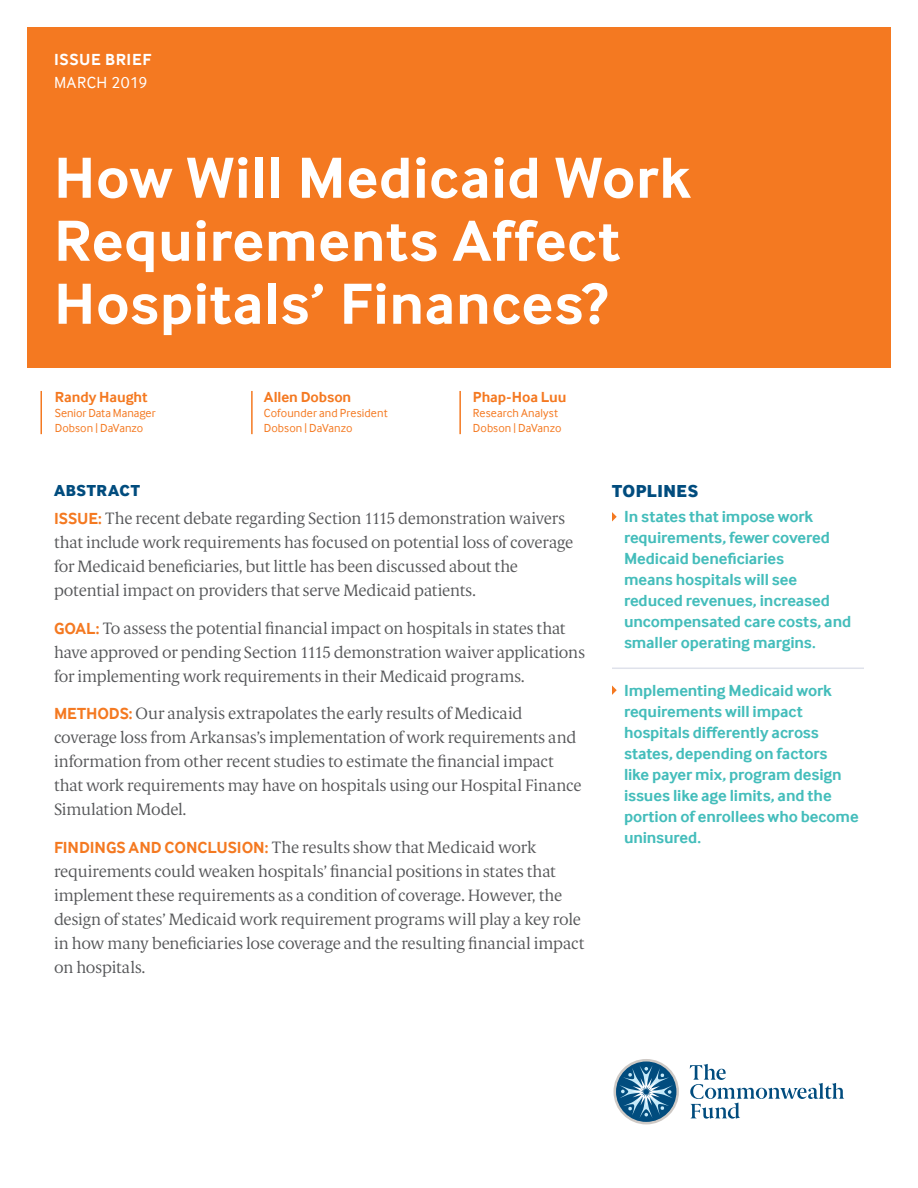
<style>
.page{position:relative;width:918px;height:1188px;background:#fff}
.page>*{position:absolute;margin:0;border:0;box-sizing:border-box;transform-origin:0 0}
.t1{font:700 60px/63px "Inter Face";letter-spacing:.01em;color:#fff}
.Heads_-_All_Caps{font:18px "Inter Face X Bold";letter-spacing:.03em;color:#014c7e}
.Display_Paragraphs{font:300 16.5px/24px "Berlingske Serif Text";letter-spacing:-.015em;color:#57585a}
.Key_Takeaways{font:700 16.5px/21px "Inter Face";letter-spacing:-.005em;color:#44bdbb}
.Cover_-_Brief___Issu{font:700 16.5px/22.5px "Inter Face";letter-spacing:.04em;color:#fff}
.Heads_-_All_Caps-2{font:16.5px "Inter Face X Bold";letter-spacing:.035em;color:#014c7e}
.Author{font:700 15px "Inter Face";letter-spacing:-.005em;color:#f47921}
.Author-2{font:12px "Inter Face";letter-spacing:.005em;color:#f47921}
.s1{font-weight:400}
.s2{font-family:"Inter Face";font-weight:700;color:#f47921}
</style>
<div class="page">
<hr style="left:612px;top:668px;width:252px;height:1px;background:#dfe2eb">
<svg style="left:612px;top:512px;width:5px;height:10px"></svg>
<svg style="left:612px;top:685px;width:5px;height:10px"></svg>
<div style="left:27px;top:27px;width:864px;height:340px;background:#f47921"></div>
<hr style="left:40px;top:391px;width:2px;height:43px;background:#f47921">
<svg style="left:690px;top:1064px;width:154px;height:55px"></svg>
<svg style="left:614px;top:1059px;width:65px;height:65px"></svg>
<hr style="left:251px;top:391px;width:2px;height:43px;background:#f47921">
<hr style="left:459px;top:391px;width:2px;height:43px;background:#f47921">
<p class="Cover_-_Brief___Issu" style="left:54px;top:48px;width:99px">ISSUE BRIEF<br><span class="s1">MARCH 2019</span></p>
<p class="t1" style="left:54px;top:146px;width:638px">How Will Medicaid Work<br>Requirements Affect<br>Hospitals’ Finances?</p>
<p class="Author" style="left:55px;top:389px;width:94px">Randy Haught</p>
<p class="Author-2" style="left:55px;top:407px;width:102px">Senior Data Manager</p>
<p class="Author-2" style="left:55px;top:422px;width:90px">Dobson | DaVanzo</p>
<p class="Author" style="left:264px;top:389px;width:89px">Allen Dobson</p>
<p class="Author-2" style="left:264px;top:407px;width:125px">Cofounder and President</p>
<p class="Author-2" style="left:264px;top:422px;width:90px">Dobson | DaVanzo</p>
<p class="Author" style="left:473px;top:389px;width:95px">Phap-Hoa Luu</p>
<p class="Author-2" style="left:473px;top:407px;width:87px">Research Analyst</p>
<p class="Author-2" style="left:473px;top:422px;width:90px">Dobson | DaVanzo</p>
<p class="Heads_-_All_Caps-2" style="left:54px;top:480px;width:87px">ABSTRACT</p>
<p class="Display_Paragraphs" style="left:54px;top:506px;width:521px"><span class="s2">ISSUE:</span> The recent debate regarding Section 1115 demonstration waivers that include work requirements has focused on potential loss of coverage for Medicaid beneficiaries, but little has been discussed about the potential impact on providers that serve Medicaid patients.</p>
<p class="Display_Paragraphs" style="left:54px;top:615px;width:533px"><span class="s2">GOAL:</span> To assess the potential financial impact on hospitals in states that have approved or pending Section 1115 demonstration waiver applications for implementing work requirements in their Medicaid programs.</p>
<p class="Display_Paragraphs" style="left:54px;top:701px;width:529px"><span class="s2">METHODS:</span> Our analysis extrapolates the early results of Medicaid coverage loss from Arkansas’s implementation of work requirements and information from other recent studies to estimate the financial impact that work requirements may have on hospitals using our Hospital Finance Simulation Model.</p>
<p class="Display_Paragraphs" style="left:54px;top:834px;width:532px"><span class="s2">FINDINGS AND CONCLUSION:</span> The results show that Medicaid work requirements could weaken hospitals’ financial positions in states that implement these requirements as a condition of coverage. However, the design of states’ Medicaid work requirement programs will play a key role in how many beneficiaries lose coverage and the resulting financial impact on hospitals.</p>
<p class="Heads_-_All_Caps" style="left:612px;top:480px;width:88px">TOPLINES</p>
<p class="Key_Takeaways" style="left:624px;top:506px;width:229px">In states that impose work requirements, fewer covered<br>Medicaid beneficiaries<br>means hospitals will see reduced revenues, increased uncompensated care costs, and smaller operating margins.</p>
<p class="Key_Takeaways" style="left:624px;top:680px;width:236px">Implementing Medicaid work requirements will impact hospitals differently across states, depending on factors<br>like payer mix, program design issues like age limits, and the portion of enrollees who become uninsured.</p>
</div>
